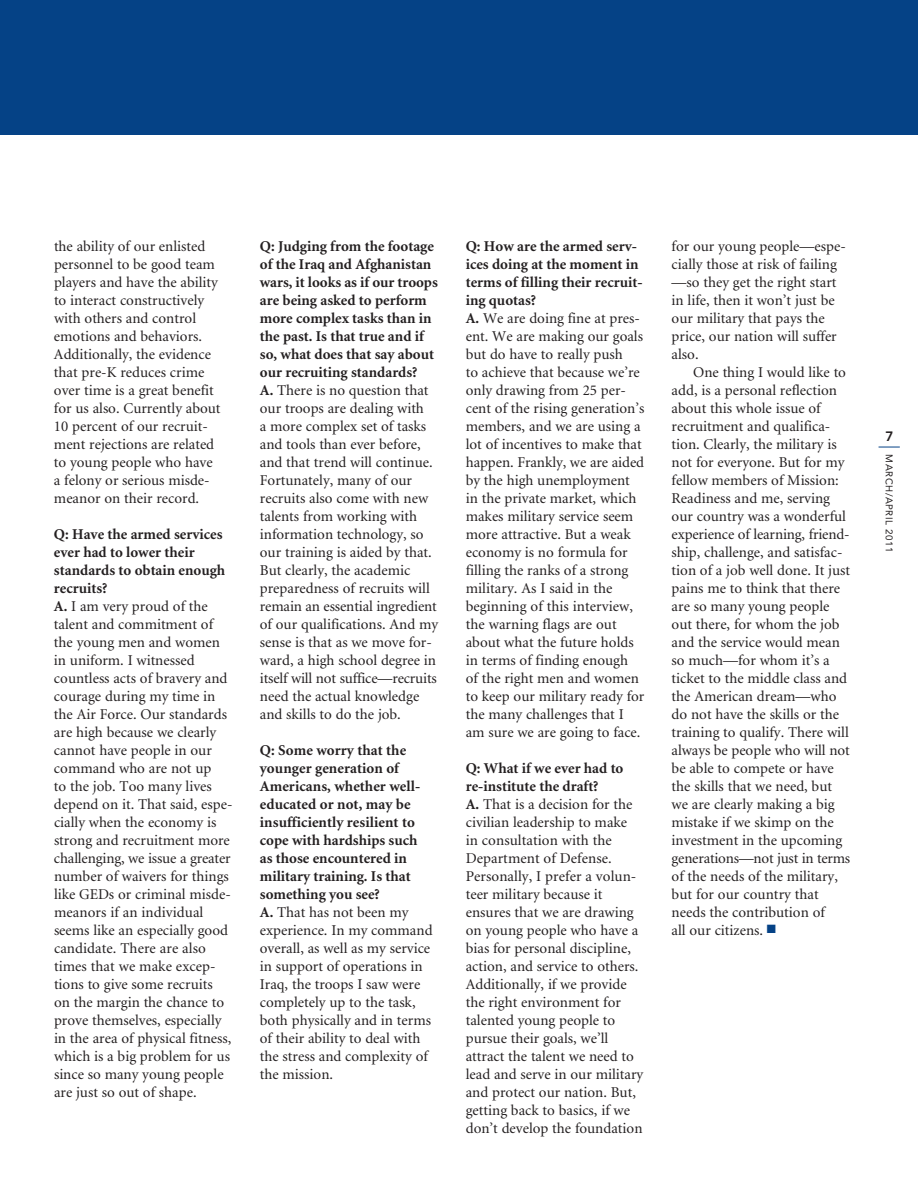
<style>
.page{position:relative;width:918px;height:1188px;background:#fff}
.page>*{position:absolute;margin:0;border:0;box-sizing:border-box;transform-origin:0 0}
.t1{font:15px/18px "Minion";color:#231f20}
.t2{font:800 13.5px "Avenir";color:#231f20}
.t3{font:9.75px "Avenir";letter-spacing:.055em;color:#231f20}
.s1{font-weight:700}
.s2{color:#054286}
</style>
<div class="page">
<svg style="left:879px;top:447px;width:21px;height:1px"></svg>
<div style="left:0;top:0;width:918px;height:135px;background:#054286"></div>
<p class="t1" style="left:54px;top:238px;width:168px">the ability of our enlisted personnel to be good team players and have the ability to interact constructively with others and control emotions and behaviors.<br>Additionally, the evidence that pre-K reduces crime over time is a great benefit for us also. Currently about<br>10 percent of our recruit&shy;ment rejections are related to young people who have a felony or serious misde&shy;meanor on their record.</p>
<p class="t1" style="left:54px;top:526px;width:180px"><span class="s1">Q: Have the armed services ever had to lower their standards to obtain enough recruits?<br>A.</span> I am very proud of the talent and commitment of the young men and women in uniform. I witnessed countless acts of bravery and courage during my time in the Air Force. Our standards are high because we clearly cannot have people in our command who are not up<br>to the job. Too many lives depend on it. That said, espe&shy;cially when the economy is strong and recruitment more challenging, we issue a greater number of waivers for things like GEDs or criminal misde&shy;meanors if an individual seems like an especially good candidate. There are also times that we make excep&shy;tions to give some recruits<br>on the margin the chance to prove themselves, especially in the area of physical fitness, which is a big problem for us since so many young people are just so out of shape.</p>
<p class="t1" style="left:260px;top:238px;width:180px"><span class="s1">Q: Judging from the footage of the Iraq and Afghanistan wars, it looks as if our troops are being asked to perform more complex tasks than in the past. Is that true and if so, what does that say about our recruiting standards?<br>A.</span> There is no question that our troops are dealing with<br>a more complex set of tasks and tools than ever before, and that trend will continue.<br>Fortunately, many of our recruits also come with new talents from working with information technology, so our training is aided by that.<br>But clearly, the academic preparedness of recruits will remain an essential ingredient of our qualifications. And my sense is that as we move for&shy;ward, a high school degree in itself will not suffice—recruits need the actual knowledge and skills to do the job.</p>
<p class="t1" style="left:260px;top:742px;width:174px"><span class="s1">Q: Some worry that the younger generation of<br>Americans, whether well&shy;educated or not, may be insufficiently resilient to cope with hardships such as those encountered in military training. Is that something you see?<br>A.</span> That has not been my experience. In my command overall, as well as my service in support of operations in<br>Iraq, the troops I saw were completely up to the task, both physically and in terms of their ability to deal with the stress and complexity of the mission.</p>
<p class="t1" style="left:466px;top:238px;width:180px"><span class="s1">Q: How are the armed serv&shy;ices doing at the moment in terms of filling their recruit&shy;ing quotas?<br>A.</span> We are doing fine at pres&shy;ent. We are making our goals but do have to really push<br>to achieve that because we’re only drawing from 25 per&shy;cent of the rising generation’s members, and we are using a lot of incentives to make that happen. Frankly, we are aided by the high unemployment in the private market, which makes military service seem more attractive. But a weak economy is no formula for filling the ranks of a strong military. As I said in the beginning of this interview, the warning flags are out about what the future holds in terms of finding enough<br>of the right men and women to keep our military ready for the many challenges that I am sure we are going to face.</p>
<p class="t1" style="left:466px;top:760px;width:179px"><span class="s1">Q: What if we ever had to re-institute the draft?<br>A.</span> That is a decision for the civilian leadership to make in consultation with the<br>Department of Defense.<br>Personally, I prefer a volun&shy;teer military because it ensures that we are drawing on young people who have a bias for personal discipline, action, and service to others.<br>Additionally, if we provide the right environment for talented young people to pursue their goals, we’ll attract the talent we need to lead and serve in our military and protect our nation. But, getting back to basics, if we don’t develop the foundation</p>
<p class="t1" style="left:672px;top:238px;width:176px">for our young people—espe&shy;cially those at risk of failing —so they get the right start in life, then it won’t just be our military that pays the price, our nation will suffer also.</p>
<p class="t1" style="left:672px;top:364px;width:180px;text-indent:22px">One thing I would like to add, is a personal reflection about this whole issue of recruitment and qualifica&shy;tion. Clearly, the military is not for everyone. But for my fellow members of Mission:<br>Readiness and me, serving our country was a wonderful experience of learning, friend&shy;ship, challenge, and satisfac&shy;tion of a job well done. It just pains me to think that there are so many young people out there, for whom the job and the service would mean so much—for whom it’s a ticket to the middle class and the American dream—who do not have the skills or the training to qualify. There will always be people who will not be able to compete or have the skills that we need, but we are clearly making a big mistake if we skimp on the investment in the upcoming generations—not just in terms of the needs of the military, but for our country that needs the contribution of<br>all our citizens. <span class="s2">■</span></p>
<p class="t2" style="left:886px;top:431px;width:9px">7</p>
<p class="t3" style="left:893px;top:454px;width:99px;rotate:90deg">MARCH/APRIL 2011</p>
</div>
